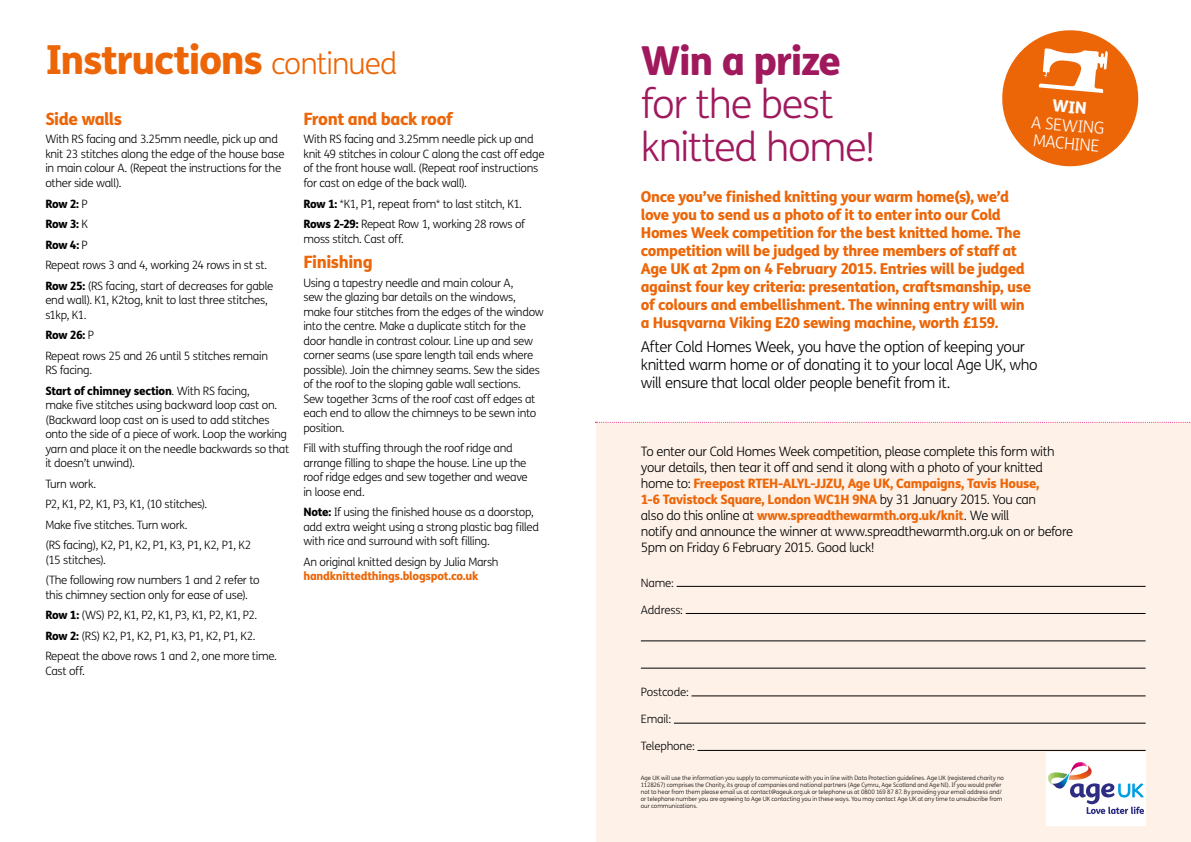
<style>
.page{position:relative;width:1191px;height:842px;background:#fff}
.page>*{position:absolute;margin:0;border:0;box-sizing:border-box;transform-origin:0 0}
.t1{font:300 40px/43px "FS Me";letter-spacing:-.035em;color:#a0195c}
.t2{font:800 40px "FS Me";letter-spacing:-.035em;color:#ec6608}
.t3{font:800 40px "FS Me";letter-spacing:-.035em;color:#a0195c}
.t4{font:800 17px "FS Me";letter-spacing:-.03em;color:#ec6608}
.t5{font:300 16.5px/18.2px "FS Me";color:#fff}
.t6{font:800 15px/18px "FS Me";letter-spacing:-.025em;color:#ec6608}
.t7{font:300 15px/18px "FS Me";letter-spacing:-.03em;color:#000}
.t8{font:300 13px/16px "FS Me";letter-spacing:-.025em;color:#000}
.t9{font:300 11.5px/14.5px "FS Me";letter-spacing:-.025em;color:#000}
.t10{font:800 11.5px "FS Me";letter-spacing:-.025em;color:#ec6608}
.t11{font:300 6px/7px "FS Me";color:#000}
.s1{font-weight:300;font-size:30px}
.s2{font-weight:800}
.s3{font-weight:800;color:#ec6608}
</style>
<div class="page">
<div style="left:596px;top:422px;width:595px;height:420px;background:#fef1e8"></div>
<hr style="left:676px;top:586px;width:469px;height:1px;background:#000">
<hr style="left:685px;top:613px;width:460px;height:1px;background:#000">
<hr style="left:641px;top:641px;width:504px;height:1px;background:#000">
<hr style="left:641px;top:668px;width:504px;height:1px;background:#000">
<hr style="left:691px;top:696px;width:454px;height:1px;background:#000">
<hr style="left:674px;top:723px;width:471px;height:1px;background:#000">
<hr style="left:697px;top:750px;width:448px;height:1px;background:#000">
<div style="left:1046px;top:752px;width:99px;height:74px;background:#fff"></div>
<svg style="left:1047px;top:762px;width:97px;height:52px"></svg>
<svg style="left:595px;top:422px;width:596px;height:1px"></svg>
<svg style="left:1002px;top:30px;width:137px;height:137px"></svg>
<h1 class="t2" style="left:45px;top:28px;width:354px">Instructions <span class="s1">continued</span></h1>
<h2 class="t4" style="left:45px;top:106px;width:78px">Side walls</h2>
<p class="t9" style="left:45px;top:132px;width:241px">With RS facing and 3.25mm needle, pick up and knit 23 stitches along the edge of the house base in main colour A. (Repeat the instructions for the other side wall).</p>
<p class="t9" style="left:45px;top:193px;width:229px;line-height:20.5px"><span class="s2">Row 2:</span> P<br><span class="s2">Row 3:</span> K<br><span class="s2">Row 4:</span> P<br>Repeat rows 3 and 4, working 24 rows in st st.<br><span class="s2">Row 25:</span> (RS facing, start of decreases for gable</p>
<p class="t9" style="left:45px;top:292px;width:224px">end wall). K1, K2tog, knit to last three stitches, s1kp, K1.</p>
<p class="t9" style="left:45px;top:324px;width:224px;line-height:20.5px"><span class="s2">Row 26:</span> P<br>Repeat rows 25 and 26 until 5 stitches remain</p>
<p class="t9" style="left:45px;top:359px;width:206px;line-height:20.5px">RS facing.<br><span class="s2">Start of chimney section</span>. With RS facing,</p>
<p class="t9" style="left:45px;top:397px;width:245px">make five stitches using backward loop cast on. (Backward loop cast on is used to add stitches onto the side of a piece of work. Loop the working yarn and place it on the needle backwards so that it doesn’t unwind).</p>
<p class="t9" style="left:45px;top:473px;width:208px;line-height:20.5px">Turn work.<br>P2, K1, P2, K1, P3, K1, (10 stitches).<br>Make five stitches. Turn work.<br>(RS facing), K2, P1, K2, P1, K3, P1, K2, P1, K2</p>
<p class="t9" style="left:45px;top:549px;width:216px;line-height:20.5px">(15 stitches).<br>(The following row numbers 1 and 2 refer to</p>
<p class="t9" style="left:45px;top:584px;width:233px;line-height:20.5px">this chimney section only for ease of use).<br><span class="s2">Row 1:</span> (WS) P2, K1, P2, K1, P3, K1, P2, K1, P2.<br><span class="s2">Row 2:</span> (RS) K2, P1, K2, P1, K3, P1, K2, P1, K2.<br>Repeat the above rows 1 and 2, one more time.</p>
<p class="t9" style="left:45px;top:663px;width:41px">Cast off.</p>
<h2 class="t4" style="left:303px;top:106px;width:151px">Front and back roof</h2>
<p class="t9" style="left:303px;top:132px;width:243px">With RS facing and 3.25mm needle pick up and knit 49 stitches in colour C along the cast off edge of the front house wall. (Repeat roof instructions for cast on edge of the back wall).</p>
<p class="t9" style="left:303px;top:193px;width:223px;line-height:20.5px"><span class="s2">Row 1:</span> *K1, P1, repeat from* to last stitch, K1.<br><span class="s2">Rows 2-29:</span> Repeat Row 1, working 28 rows of</p>
<p class="t9" style="left:303px;top:231px;width:102px">moss stitch. Cast off.</p>
<h2 class="t4" style="left:303px;top:249px;width:71px">Finishing</h2>
<p class="t9" style="left:303px;top:275px;width:242px">Using a tapestry needle and main colour A,<br>sew the glazing bar details on the windows, make four stitches from the edges of the window into the centre. Make a duplicate stitch for the door handle in contrast colour. Line up and sew corner seams (use spare length tail ends where possible). Join the chimney seams. Sew the sides of the roof to the sloping gable wall sections.<br>Sew together 3cms of the roof cast off edges at each end to allow the chimneys to be sewn into position.</p>
<p class="t9" style="left:303px;top:440px;width:226px">Fill with stuffing through the roof ridge and arrange filling to shape the house. Line up the roof ridge edges and sew together and weave in loose end.</p>
<p class="t9" style="left:303px;top:504px;width:237px"><span class="s2">Note:</span> If using the finished house as a doorstop, add extra weight using a strong plastic bag filled with rice and surround with soft filling.</p>
<p class="t9" style="left:303px;top:554px;width:197px">An original knitted design by Julia Marsh</p>
<p class="t10" style="left:303px;top:567px;width:176px">handknittedthings.blogspot.co.uk</p>
<h1 class="t3" style="left:641px;top:29px;width:202px">Win a prize</h1>
<h1 class="t1" style="left:641px;top:82px;width:237px">for the best knitted home!</h1>
<h3 class="t5" style="left:1032px;top:113px;width:75px;rotate:5deg">A SEWING<br>MACHINE</h3>
<p class="t6" style="left:641px;top:187px;width:392px">Once you’ve finished knitting your warm home(s), we’d love you to send us a photo of it to enter into our Cold Homes Week competition for the best knitted home. The competition will be judged by three members of staff at Age UK at 2pm on 4 February 2015. Entries will be judged against four key criteria: presentation, craftsmanship, use of colours and embellishment. The winning entry will win a Husqvarna Viking E20 sewing machine, worth £159.</p>
<h3 class="t7" style="left:641px;top:338px;width:398px">After Cold Homes Week, you have the option of keeping your knitted warm home or of donating it to your local Age UK, who will ensure that local older people benefit from it.</h3>
<p class="t8" style="left:641px;top:443px;width:434px">To enter our Cold Homes Week competition, please complete this form with your details, then tear it off and send it along with a photo of your knitted home to: <span class="s3">Freepost RTEH-ALYL-JJZU, Age UK, Campaigns, Tavis House,<br>1-6 Tavistock Square, London WC1H 9NA</span> by 31 January 2015. You can<br>also do this online at <span class="s3">www.spreadthewarmth.org.uk/knit</span>. We will<br>notify and announce the winner at www.spreadthewarmth.org.uk on or before 5pm on Friday 6 February 2015. Good luck!</p>
<p class="t9" style="left:641px;top:575px;width:35px">Name:</p>
<p class="t9" style="left:641px;top:602px;width:44px">Address:</p>
<p class="t9" style="left:641px;top:684px;width:49px">Postcode:</p>
<p class="t9" style="left:641px;top:711px;width:32px">Email:</p>
<p class="t9" style="left:641px;top:738px;width:55px">Telephone:</p>
<p class="t11" style="left:641px;top:774px;width:365px">Age UK will use the information you supply to communicate with you in line with Data Protection guidelines. Age UK (registered charity no 1128267) comprises the Charity, its group of companies and national partners (Age Cymru, Age Scotland and Age NI). If you would prefer not to hear from them please email us at contact@ageuk.org.uk or telephone us at 0800 169 87 87. By providing your email address and/ or telephone number you are agreeing to Age UK contacting you in these ways. You may contact Age UK at any time to unsubscribe from our communications.</p>
</div>
